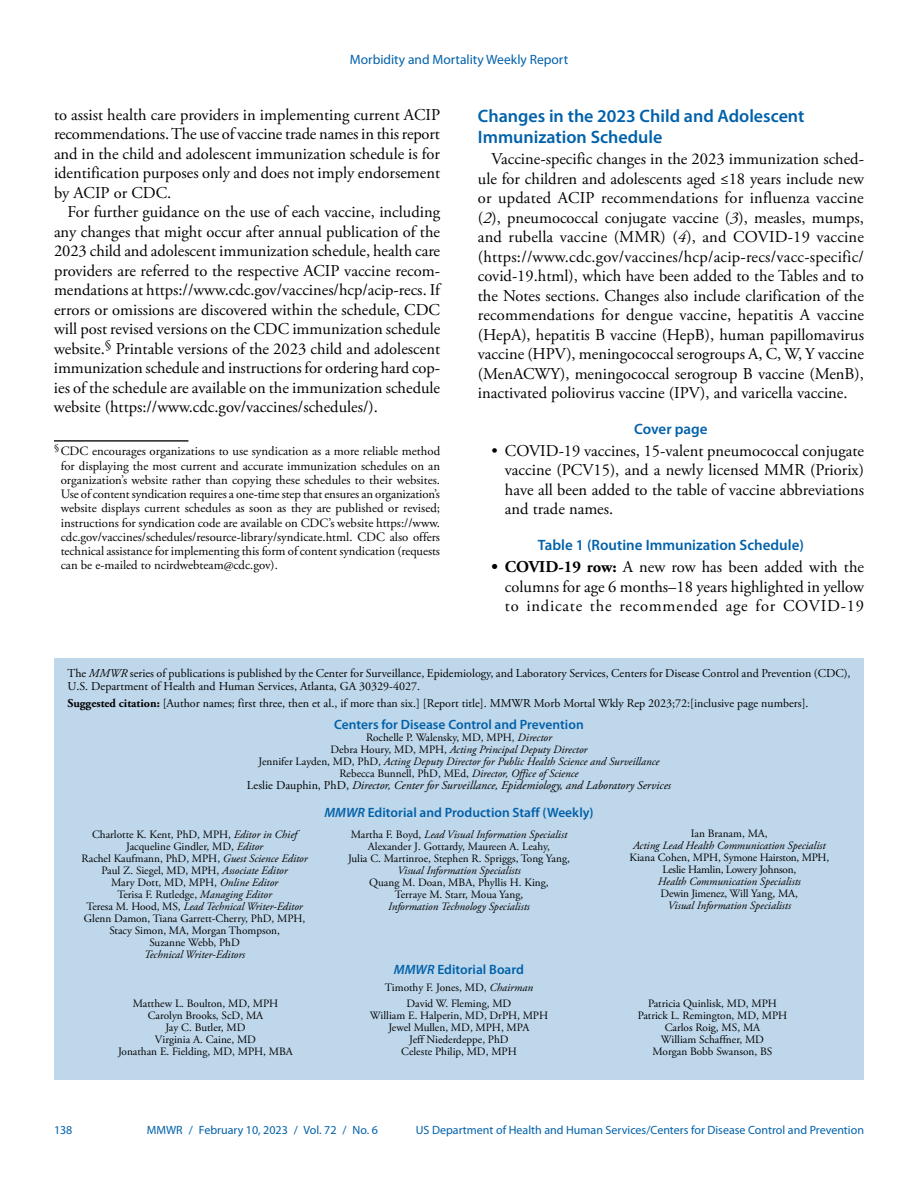
<style>
.page{position:relative;width:918px;height:1188px;background:#fff}
.page>*{position:absolute;margin:0;border:0;box-sizing:border-box;transform-origin:0 0}
.Heading_1{font:600 18px/21px "Myriad Pro";color:#0061aa}
.Paragraph{font:16.5px/19.5px "Adobe Garamond Pro";color:#010203;text-align:justify}
.List_BUL{font:16.5px/19.5px "Adobe Garamond Pro";color:#010203;text-align:justify}
.Heading_2{font:600 15px "Myriad Pro";color:#0061aa}
.t1{font:600 13.5px "Myriad Pro";color:#0061aa}
.t2{font:13.5px "Myriad Pro";color:#0061aa}
.Footnote{font:12.75px/14.2px "Adobe Garamond Pro";color:#010203;text-align:justify}
.t3{font:12px/13.5px "Adobe Garamond Pro";color:#010203}
.t4{font:12px "Myriad Pro";color:#0061aa}
.t5{font:italic 12px "Adobe Garamond Pro";color:#010203}
.t6{font:11.25px/12px "Adobe Garamond Pro";color:#010203;text-align:center}
.t7{font:italic 11.25px/12px "Adobe Garamond Pro";color:#010203;text-align:center}
.t8{font:11.25px/12px "Adobe Garamond Pro";letter-spacing:-.02em;color:#010203;text-align:center}
.s1{font-style:italic}
.s2{font-weight:700}
.s3{font-style:normal}
</style>
<div class="page">
<div style="left:54px;top:659px;width:810px;height:421px;background:#bfd7ea"></div>
<hr style="left:54px;top:440px;width:134px;height:2px;background:#231f20">
<p class="t2" style="left:350px;top:52px;width:220px">Morbidity and Mortality Weekly Report</p>
<p class="Paragraph" style="left:54px;top:106px;width:388px">to assist health care providers in implementing current ACIP recommendations. The use of vaccine trade names in this report and in the child and adolescent immunization schedule is for identification purposes only and does not imply endorsement by ACIP or CDC.</p>
<p class="Paragraph" style="left:54px;top:203px;width:388px;text-indent:14px">For further guidance on the use of each vaccine, including any changes that might occur after annual publication of the 2023 child and adolescent immunization schedule, health care providers are referred to the respective ACIP vaccine recom&shy;mendations at https://www.cdc.gov/vaccines/hcp/acip-recs. If errors or omissions are discovered within the schedule, CDC will post revised versions on the CDC immunization schedule website.<sup>§</sup> Printable versions of the 2023 child and adolescent immunization schedule and instructions for ordering hard cop&shy;ies of the schedule are available on the immunization schedule website (https://www.cdc.gov/vaccines/schedules/).</p>
<p class="Footnote" style="left:61px;top:445px;width:381px;text-indent:-7px"><sup>§</sup> CDC encourages organizations to use syndication as a more reliable method for displaying the most current and accurate immunization schedules on an organization’s website rather than copying these schedules to their websites.<br>Use of content syndication requires a one-time step that ensures an organization’s website displays current schedules as soon as they are published or revised; instructions for syndication code are available on CDC’s website https://www. cdc.gov/vaccines/schedules/resource-library/syndicate.html. CDC also offers technical assistance for implementing this form of content syndication (requests can be e-mailed to ncirdwebteam@cdc.gov).</p>
<h1 class="Heading_1" style="left:478px;top:105px;width:328px">Changes in the 2023 Child and Adolescent<br>Immunization Schedule</h1>
<p class="Paragraph" style="left:478px;top:150px;width:388px;text-indent:13px">Vaccine-specific changes in the 2023 immunization sched&shy;ule for children and adolescents aged ≤18 years include new or updated ACIP recommendations for influenza vaccine (<span class="s1">2</span>), pneumococcal conjugate vaccine (<span class="s1">3</span>), measles, mumps, and rubella vaccine (MMR) (<span class="s1">4</span>), and COVID-19 vaccine (https://www.cdc.gov/vaccines/hcp/acip-recs/vacc-specific/ covid-19.html), which have been added to the Tables and to the Notes sections. Changes also include clarification of the recommendations for dengue vaccine, hepatitis A vaccine (HepA), hepatitis B vaccine (HepB), human papillomavirus vaccine (HPV), meningococcal serogroups A, C, W, Y vaccine (MenACWY), meningococcal serogroup B vaccine (MenB), inactivated poliovirus vaccine (IPV), and varicella vaccine.</p>
<h2 class="Heading_2" style="left:634px;top:421px;width:75px">Cover page</h2>
<p class="List_BUL" style="left:505px;top:441px;width:361px;text-indent:-14px">• COVID-19 vaccines, 15-valent pneumococcal conjugate vaccine (PCV15), and a newly licensed MMR (Priorix) have all been added to the table of vaccine abbreviations and trade names.</p>
<h2 class="Heading_2" style="left:538px;top:537px;width:267px">Table 1 (Routine Immunization Schedule)</h2>
<p class="List_BUL" style="left:505px;top:558px;width:361px;text-indent:-14px"><span class="s2">• COVID-19 row:</span> A new row has been added with the columns for age 6 months–18 years highlighted in yellow to indicate the recommended age for COVID-19</p>
<p class="t3" style="left:68px;top:667px;width:785px">The <span class="s1">MMWR</span> series of publications is published by the Center for Surveillance, Epidemiology, and Laboratory Services, Centers for Disease Control and Prevention (CDC),<br>U.S. Department of Health and Human Services, Atlanta, GA 30329-4027.</p>
<p class="t3" style="left:68px;top:697px;width:743px"><span class="s2">Suggested citation:</span> [Author names; first three, then et al., if more than six.] [Report title]. MMWR Morb Mortal Wkly Rep 2023;72:[inclusive page numbers].</p>
<p class="t1" style="left:334px;top:717px;width:251px">Centers for Disease Control and Prevention</p>
<p class="t7" style="left:259px;top:731px;width:402px"><span class="s3">Rochelle P. Walensky, MD, MPH,</span> Director<br><span class="s3">Debra Houry, MD, MPH,</span> Acting Principal Deputy Director<br><span class="s3">Jennifer Layden, MD, PhD,</span> Acting Deputy Director for Public Health Science and Surveillance <span class="s3">Rebecca Bunnell, PhD, MEd,</span> Director, Office of Science</p>
<p class="t5" style="left:247px;top:778px;width:426px"><span class="s3">Leslie Dauphin, PhD,</span> Director, Center for Surveillance, Epidemiology, and Laboratory Services</p>
<p class="t1" style="left:324px;top:805px;width:271px"><span class="s1">MMWR</span> Editorial and Production Staff (Weekly)</p>
<p class="t6" style="left:82px;top:829px;width:228px">Charlotte K. Kent, PhD, MPH, <span class="s1">Editor in Chief </span>Jacqueline Gindler, MD, <span class="s1">Editor<br></span>Rachel Kaufmann, PhD, MPH, <span class="s1">Guest Science Editor </span>Paul Z. Siegel, MD, MPH, <span class="s1">Associate Editor<br></span>Mary Dott, MD, MPH, <span class="s1">Online Editor<br></span>Terisa F. Rutledge, <span class="s1">Managing Editor<br></span>Teresa M. Hood, MS, <span class="s1">Lead Technical Writer-Editor </span>Glenn Damon, Tiana Garrett-Cherry, PhD, MPH, Stacy Simon, MA, Morgan Thompson,<br>Suzanne Webb, PhD</p>
<p class="t7" style="left:144px;top:948px;width:103px">Technical Writer-Editors</p>
<p class="t6" style="left:691px;top:828px;width:78px">Ian Branam, MA,</p>
<p class="t7" style="left:633px;top:840px;width:194px">Acting Lead Health Communication Specialist</p>
<p class="t8" style="left:629px;top:852px;width:201px">Kiana Cohen, MPH, Symone Hairston, MPH,<br>Leslie Hamlin, Lowery Johnson,</p>
<p class="t7" style="left:658px;top:876px;width:145px">Health Communication Specialists</p>
<p class="t8" style="left:661px;top:888px;width:139px">Dewin Jimenez, Will Yang, MA,</p>
<p class="t7" style="left:668px;top:900px;width:125px">Visual Information Specialists</p>
<p class="t6" style="left:348px;top:829px;width:223px">Martha F. Boyd, <span class="s1">Lead Visual Information Specialist<br></span>Alexander J. Gottardy, Maureen A. Leahy,<br>Julia C. Martinroe, Stephen R. Spriggs, Tong Yang,</p>
<p class="t7" style="left:397px;top:864px;width:125px">Visual Information Specialists</p>
<p class="t6" style="left:369px;top:877px;width:181px">Quang M. Doan, MBA, Phyllis H. King,<br>Terraye M. Starr, Moua Yang,</p>
<p class="t7" style="left:388px;top:900px;width:143px">Information Technology Specialists</p>
<p class="t1" style="left:394px;top:962px;width:132px"><span class="s1">MMWR</span> Editorial Board</p>
<p class="t6" style="left:385px;top:982px;width:150px">Timothy F. Jones, MD, <span class="s1">Chairman</span></p>
<p class="t6" style="left:118px;top:998px;width:176px">Matthew L. Boulton, MD, MPH<br>Carolyn Brooks, ScD, MA<br>Jay C. Butler, MD<br>Virginia A. Caine, MD<br>Jonathan E. Fielding, MD, MPH, MBA</p>
<p class="t6" style="left:370px;top:998px;width:180px">David W. Fleming, MD<br>William E. Halperin, MD, DrPH, MPH<br>Jewel Mullen, MD, MPH, MPA<br>Jeff Niederdeppe, PhD<br>Celeste Philip, MD, MPH</p>
<p class="t6" style="left:638px;top:998px;width:151px">Patricia Quinlisk, MD, MPH<br>Patrick L. Remington, MD, MPH<br>Carlos Roig, MS, MA<br>William Schaffner, MD<br>Morgan Bobb Swanson, BS</p>
<p class="t4" style="left:54px;top:1123px;width:20px">138</p>
<p class="t4" style="left:147px;top:1123px;width:233px">MMWR / February 10, 2023 / Vol. 72 / No. 6</p>
<p class="t4" style="left:416px;top:1123px;width:450px">US Department of Health and Human Services/Centers for Disease Control and Prevention</p>
</div>
